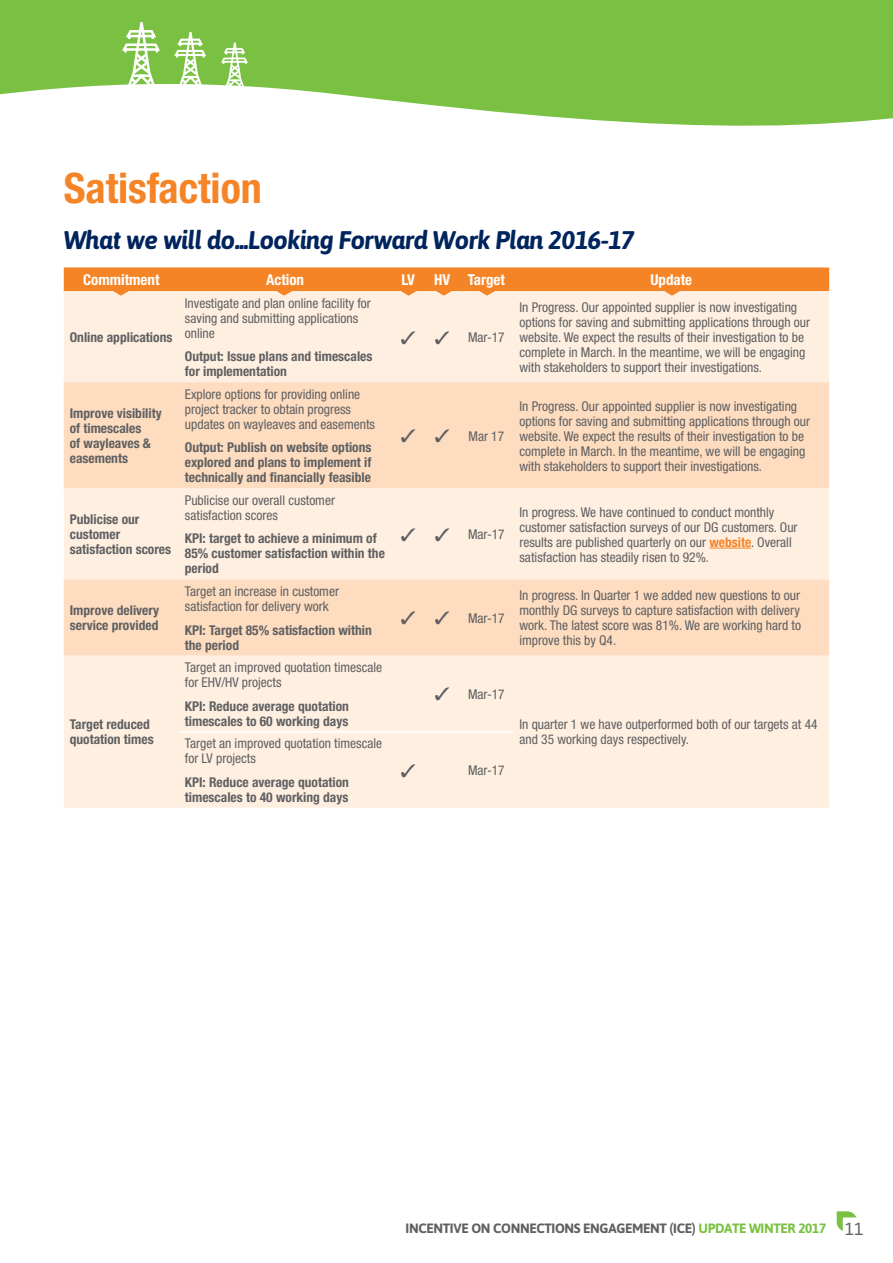
<style>
.page{position:relative;width:893px;height:1263px;background:#fff}
.page>*{position:absolute;margin:0;border:0;box-sizing:border-box;transform-origin:0 0}
.t1{font:700 condensed 42px "Helvetica Neue LT";color:#f58427}
.t2{font:italic 700 25.5px "Asap";letter-spacing:-.025em;color:#00245d}
.t3{font:700 condensed 15px "Helvetica Neue LT";color:#fff}
.t4{font:condensed 13.5px/15px "Helvetica Neue LT";color:#5f6062}
.t5{font:700 condensed 13.5px/15px "Helvetica Neue LT";color:#5f6062}
.t6{font:700 13.5px "Asap";letter-spacing:-.025em;color:#5f6062}
.s1{font-weight:700;color:#f58427}
.s2{color:#7ac143}
.s3{font-family:"Neo Tech Std";font-weight:400;font-size:16.5px}
</style>
<div class="page">
<svg style="left:0;top:0;width:893px;height:126px"></svg>
<svg style="left:122px;top:22px;width:38px;height:65px"></svg>
<svg style="left:174px;top:32px;width:32px;height:55px"></svg>
<svg style="left:221px;top:42px;width:27px;height:47px"></svg>
<div style="left:64px;top:296px;width:765px;height:512px;background:#ffefe1"></div>
<svg style="left:64px;top:382px;width:765px;height:273px;background:#fee2ca"></svg>
<hr style="left:179px;top:731px;width:212px;height:1px;background:#fff">
<hr style="left:391px;top:731px;width:34px;height:1px;background:#fff">
<hr style="left:425px;top:731px;width:34px;height:1px;background:#fff">
<hr style="left:459px;top:731px;width:54px;height:1px;background:#fff">
<hr style="left:709px;top:548px;width:42px;height:1px;background:#f58427">
<svg style="left:64px;top:267px;width:765px;height:29px;background:#f69748"></svg>
<svg style="left:837px;top:1211px;width:19px;height:20px"></svg>
<svg style="left:401px;top:764px;width:14px;height:13px"></svg>
<h1 class="t1" style="left:64px;top:162px;width:200px">Satisfaction</h1>
<h2 class="t2" style="left:64px;top:225px;width:573px">What we will do...Looking Forward Work Plan 2016-17</h2>
<p class="t3" style="left:83px;top:271px;width:78px">Commitment</p>
<p class="t3" style="left:266px;top:271px;width:40px">Action</p>
<p class="t3" style="left:401px;top:271px;width:15px">LV</p>
<p class="t3" style="left:434px;top:271px;width:72px">HV Target</p>
<p class="t3" style="left:650px;top:271px;width:43px">Update</p>
<p class="t5" style="left:70px;top:329px;width:104px">Online applications</p>
<p class="t5" style="left:70px;top:405px;width:93px">Improve visibility of timescales<br>of wayleaves &amp; easements</p>
<p class="t5" style="left:70px;top:512px;width:103px">Publicise our customer satisfaction scores</p>
<p class="t5" style="left:70px;top:603px;width:91px">Improve delivery service provided</p>
<p class="t5" style="left:70px;top:717px;width:85px">Target reduced quotation times</p>
<p class="t4" style="left:185px;top:295px;width:187px">Investigate and plan online facility for saving and submitting applications online</p>
<p class="t5" style="left:185px;top:349px;width:189px">Output: Issue plans and timescales for implementation</p>
<p class="t4" style="left:185px;top:386px;width:192px">Explore options for providing online project tracker to obtain progress updates on wayleaves and easements</p>
<p class="t5" style="left:185px;top:440px;width:188px;text-align:justify">Output: Publish on website options explored and plans to implement if technically and financially feasible</p>
<p class="t4" style="left:400px;top:330px;width:106px">✓ ✓ Mar-17</p>
<p class="t4" style="left:400px;top:428px;width:105px">✓ ✓ Mar 17</p>
<p class="t4" style="left:185px;top:493px;width:152px">Publicise our overall customer satisfaction scores</p>
<p class="t5" style="left:185px;top:531px;width:202px">KPI: target to achieve a minimum of<br>85% customer satisfaction within the period</p>
<p class="t4" style="left:400px;top:527px;width:106px">✓ ✓ Mar-17</p>
<p class="t4" style="left:185px;top:584px;width:156px">Target an increase in customer satisfaction for delivery work</p>
<p class="t5" style="left:185px;top:622px;width:189px">KPI: Target 85% satisfaction within the period</p>
<p class="t4" style="left:185px;top:660px;width:199px">Target an improved quotation timescale for EHV/HV projects</p>
<p class="t5" style="left:185px;top:698px;width:166px">KPI: Reduce average quotation timescales to 60 working days</p>
<p class="t4" style="left:185px;top:736px;width:199px">Target an improved quotation timescale for LV projects</p>
<p class="t5" style="left:185px;top:774px;width:166px">KPI: Reduce average quotation timescales to 40 working days</p>
<p class="t4" style="left:400px;top:610px;width:106px">✓ ✓ Mar-17</p>
<p class="t4" style="left:434px;top:687px;width:72px">✓ Mar-17</p>
<p class="t4" style="left:468px;top:763px;width:38px">Mar-17</p>
<p class="t4" style="left:519px;top:300px;width:292px">In Progress. Our appointed supplier is now investigating options for saving and submitting applications through our website. We expect the results of their investigation to be complete in March. In the meantime, we will be engaging with stakeholders to support their investigations.</p>
<p class="t4" style="left:519px;top:398px;width:292px">In Progress. Our appointed supplier is now investigating options for saving and submitting applications through our website. We expect the results of their investigation to be complete in March. In the meantime, we will be engaging with stakeholders to support their investigations.</p>
<p class="t4" style="left:519px;top:504px;width:280px">In progress. We have continued to conduct monthly customer satisfaction surveys of our DG customers. Our results are published quarterly on our <span class="s1">website</span>. Overall satisfaction has steadily risen to 92%.</p>
<p class="t4" style="left:519px;top:588px;width:283px;text-align:justify">In progress. In Quarter 1 we added new questions to our monthly DG surveys to capture satisfaction with delivery work. The latest score was 81%. We are working hard to improve this by Q4.</p>
<p class="t4" style="left:519px;top:717px;width:300px">In quarter 1 we have outperformed both of our targets at 44 and 35 working days respectively.</p>
<p class="t6" style="left:406px;top:1220px;width:460px">INCENTIVE ON CONNECTIONS ENGAGEMENT (ICE) <span class="s2">UPDATE WINTER 2017</span> <span class="s3">11</span></p>
</div>
